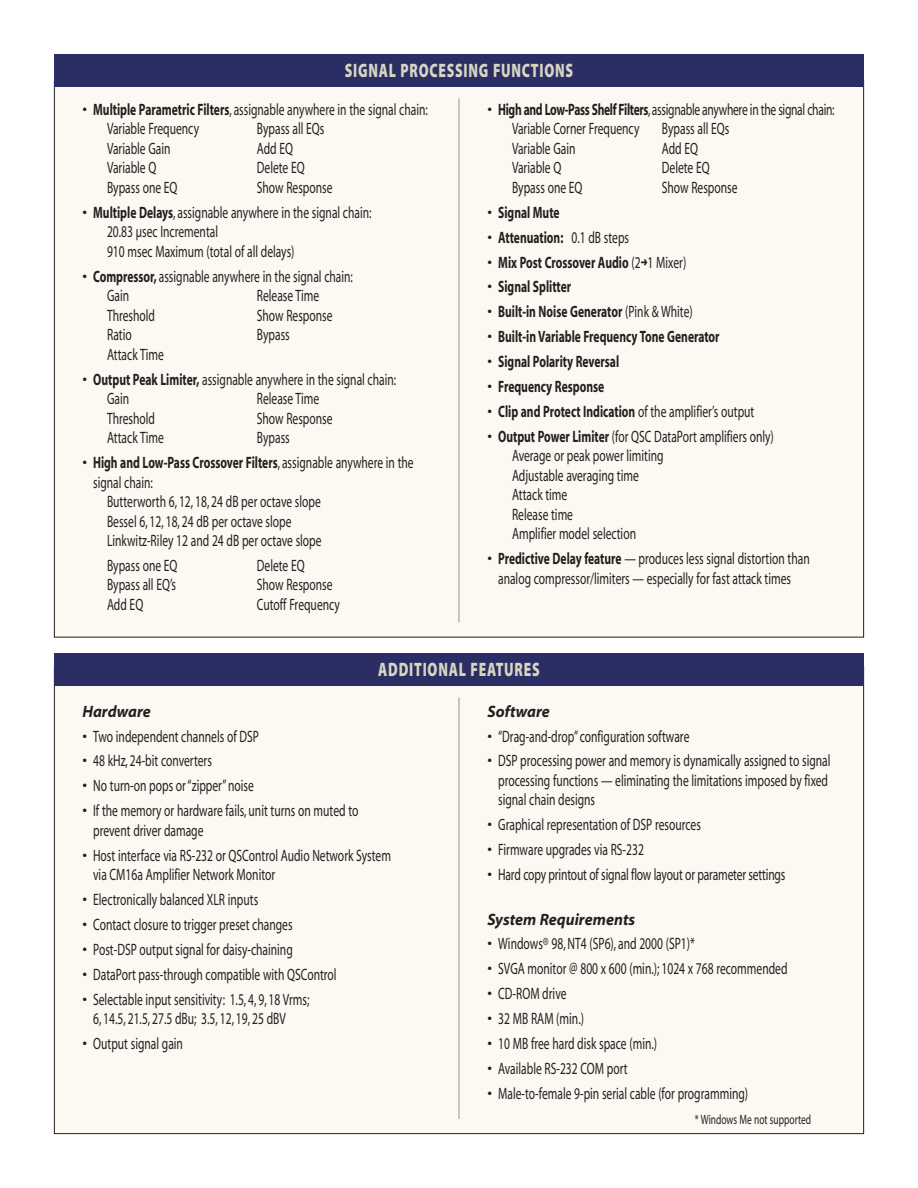
<style>
.page{position:relative;width:918px;height:1188px;background:#fff}
.page>*{position:absolute;margin:0;border:0;box-sizing:border-box;transform-origin:0 0}
.t1{font:19.5px "Myriad MM 830 600";letter-spacing:.055em;color:#d8d5c2;scale:.7 1}
.t2{font:16.5px/19.5px "Myriad MM 400 600";color:#231f20}
.t3{font:16.5px/19.5px "Myriad MM 400 600";color:#231f20;scale:.7 1}
.t4{font:16.5px "Myriad MM 700 600";color:#231f20;scale:.7 1}
.t5{font:16.5px/19.5px "Myriad MM 400 600";letter-spacing:-.025em;color:#231f20}
.t6{font:16.5px "Myriad MM It 700 700";color:#231f20;scale:.9 1}
.t7{font:13.5px "Myriad MM 400 600";color:#231f20;scale:.7 1}
.s1{font-family:"Myriad MM 700 600"}
.s2{font-family:"Myriad MM 400 600"}
</style>
<div class="page">
<div style="left:54px;top:666px;width:810px;height:468px;background:#fcf8f2"></div>
<hr style="left:459px;top:698px;width:1px;height:421px;background:#939598">
<div style="left:54px;top:653px;width:810px;height:33px;background:#2a2e64"></div>
<div style="left:54px;top:81px;width:810px;height:556px;background:#fcf8f2"></div>
<hr style="left:459px;top:98px;width:1px;height:524px;background:#939598">
<div style="left:54px;top:54px;width:810px;height:33px;background:#2a2e64"></div>
<p class="t1" style="left:345px;top:63px;width:328px">SIGNAL PROCESSING FUNCTIONS</p>
<p class="t2" style="left:107px;top:101px;width:322px;text-indent:-25px">• <span class="s1">Multiple Parametric Filters</span>, assignable anywhere in the signal chain:<br>Variable Frequency</p>
<p class="t3" style="left:257px;top:120px;width:98px">Bypass all EQs</p>
<p class="t3" style="left:107px;top:140px;width:92px">Variable Gain</p>
<p class="t3" style="left:257px;top:140px;width:53px">Add EQ</p>
<p class="t3" style="left:107px;top:159px;width:72px">Variable Q</p>
<p class="t3" style="left:257px;top:159px;width:70px">Delete EQ</p>
<p class="t3" style="left:107px;top:179px;width:102px">Bypass one EQ</p>
<p class="t3" style="left:257px;top:179px;width:110px">Show Response</p>
<p class="t2" style="left:107px;top:204px;width:266px;text-indent:-25px">• <span class="s1">Multiple Delays</span>, assignable anywhere in the signal chain:<br>20.83 µsec Incremental<br>910 msec Maximum (total of all delays)</p>
<p class="t2" style="left:107px;top:268px;width:247px;text-indent:-25px">• <span class="s1">Compressor,</span> assignable anywhere in the signal chain:<br>Gain</p>
<p class="t3" style="left:257px;top:287px;width:91px">Release Time</p>
<p class="t3" style="left:107px;top:307px;width:70px">Threshold</p>
<p class="t3" style="left:257px;top:307px;width:110px">Show Response</p>
<p class="t3" style="left:107px;top:326px;width:37px">Ratio</p>
<p class="t3" style="left:257px;top:326px;width:49px">Bypass</p>
<p class="t3" style="left:107px;top:346px;width:83px">Attack Time</p>
<p class="t2" style="left:107px;top:370px;width:291px;text-indent:-25px">• <span class="s1">Output Peak Limiter,</span> assignable anywhere in the signal chain:<br>Gain</p>
<p class="t3" style="left:257px;top:390px;width:91px">Release Time</p>
<p class="t3" style="left:107px;top:409px;width:70px">Threshold</p>
<p class="t3" style="left:257px;top:409px;width:110px">Show Response</p>
<p class="t3" style="left:107px;top:429px;width:83px">Attack Time</p>
<p class="t3" style="left:257px;top:429px;width:49px">Bypass</p>
<p class="t4" style="left:82px;top:456px;width:475px"><span class="s2">•</span> High and Low-Pass Crossover Filters<span class="s2">, assignable anywhere in the</span></p>
<p class="t3" style="left:107px;top:473px;width:308px;text-indent:-14px">signal chain:<br>Butterworth 6, 12, 18, 24 dB per octave slope Bessel 6, 12, 18, 24 dB per octave slope Linkwitz-Riley 12 and 24 dB per octave slope</p>
<p class="t3" style="left:107px;top:557px;width:102px">Bypass one EQ</p>
<p class="t3" style="left:257px;top:557px;width:70px">Delete EQ</p>
<p class="t3" style="left:107px;top:576px;width:100px">Bypass all EQ’s</p>
<p class="t3" style="left:257px;top:576px;width:110px">Show Response</p>
<p class="t3" style="left:107px;top:596px;width:53px">Add EQ</p>
<p class="t3" style="left:257px;top:596px;width:120px">Cutoff Frequency</p>
<p class="t5" style="left:512px;top:101px;width:324px;text-indent:-25px">• <span class="s1">High and Low-Pass Shelf Filters</span>,assignable anywhere in the signal chain:<br>Variable Corner Frequency</p>
<p class="t3" style="left:662px;top:120px;width:98px">Bypass all EQs</p>
<p class="t3" style="left:512px;top:140px;width:92px">Variable Gain</p>
<p class="t3" style="left:662px;top:140px;width:53px">Add EQ</p>
<p class="t3" style="left:512px;top:159px;width:72px">Variable Q</p>
<p class="t3" style="left:662px;top:159px;width:70px">Delete EQ</p>
<p class="t3" style="left:512px;top:179px;width:102px">Bypass one EQ</p>
<p class="t3" style="left:662px;top:179px;width:110px">Show Response</p>
<p class="t4" style="left:487px;top:206px;width:105px"><span class="s2">•</span> Signal Mute</p>
<p class="t4" style="left:487px;top:231px;width:204px"><span class="s2">•</span> Attenuation: <span class="s2">0.1 dB steps</span></p>
<p class="t4" style="left:487px;top:256px;width:286px"><span class="s2">•</span> Mix Post Crossover Audio <span class="s2">(2</span>➜<span class="s2">1 Mixer)</span></p>
<p class="t4" style="left:487px;top:281px;width:121px"><span class="s2">•</span> Signal Splitter</p>
<p class="t4" style="left:487px;top:306px;width:295px"><span class="s2">•</span> Built-in Noise Generator <span class="s2">(Pink &amp; White)</span></p>
<p class="t4" style="left:487px;top:330px;width:333px"><span class="s2">•</span> Built-in Variable Frequency Tone Generator</p>
<p class="t4" style="left:487px;top:355px;width:190px"><span class="s2">•</span> Signal Polarity Reversal</p>
<p class="t4" style="left:487px;top:380px;width:168px"><span class="s2">•</span> Frequency Response</p>
<p class="t4" style="left:487px;top:405px;width:383px"><span class="s2">•</span> Clip and Protect Indication <span class="s2">of the amplifier’s output</span></p>
<p class="t2" style="left:512px;top:428px;width:263px;text-indent:-25px">• <span class="s1">Output Power Limiter</span> (for QSC DataPort amplifiers only)<br>Average or peak power limiting<br>Adjustable averaging time<br>Attack time<br>Release time<br>Amplifier model selection</p>
<p class="t2" style="left:487px;top:550px;width:324px;text-align:center">• <span class="s1">Predictive Delay feature</span> — produces less signal distortion than analog compressor/limiters — especially for fast attack times</p>
<p class="t1" style="left:378px;top:662px;width:232px">ADDITIONAL FEATURES</p>
<p class="t6" style="left:82px;top:705px;width:78px">Hardware</p>
<p class="t2" style="left:82px;top:727px;width:178px">• Two independent channels of DSP</p>
<p class="t2" style="left:82px;top:752px;width:131px">• 48 kHz, 24-bit converters</p>
<p class="t2" style="left:82px;top:777px;width:173px">• No turn-on pops or “zipper” noise</p>
<p class="t2" style="left:93px;top:802px;width:267px;text-indent:-11px">• If the memory or hardware fails, unit turns on muted to prevent driver damage</p>
<p class="t2" style="left:93px;top:846px;width:299px;text-indent:-11px">• Host interface via RS-232 or QSControl Audio Network System via CM16a Amplifier Network Monitor</p>
<p class="t2" style="left:82px;top:891px;width:177px">• Electronically balanced XLR inputs</p>
<p class="t2" style="left:82px;top:916px;width:212px">• Contact closure to trigger preset changes</p>
<p class="t2" style="left:82px;top:941px;width:212px">• Post-DSP output signal for daisy-chaining</p>
<p class="t2" style="left:82px;top:966px;width:256px">• DataPort pass-through compatible with QSControl</p>
<p class="t2" style="left:93px;top:990px;width:218px;text-indent:-11px">• Selectable input sensitivity: 1.5, 4, 9, 18 Vrms;<br>6, 14.5, 21.5, 27.5 dBu; 3.5, 12, 19, 25 dBV</p>
<p class="t2" style="left:82px;top:1035px;width:102px">• Output signal gain</p>
<p class="t6" style="left:487px;top:705px;width:71px">Software</p>
<p class="t2" style="left:487px;top:727px;width:204px">• “Drag-and-drop” configuration software</p>
<p class="t2" style="left:498px;top:752px;width:334px;text-indent:-11px">• DSP processing power and memory is dynamically assigned to signal processing functions — eliminating the limitations imposed by fixed signal chain designs</p>
<p class="t2" style="left:487px;top:816px;width:215px">• Graphical representation of DSP resources</p>
<p class="t2" style="left:487px;top:841px;width:158px">• Firmware upgrades via RS-232</p>
<p class="t2" style="left:487px;top:866px;width:300px">• Hard copy printout of signal flow layout or parameter settings</p>
<p class="t6" style="left:487px;top:913px;width:166px">System Requirements</p>
<p class="t2" style="left:487px;top:935px;width:209px">• Windows® 98, NT4 (SP6), and 2000 (SP1)*</p>
<p class="t2" style="left:487px;top:960px;width:302px">• SVGA monitor @ 800 x 600 (min.); 1024 x 768 recommended</p>
<p class="t2" style="left:487px;top:985px;width:81px">• CD-ROM drive</p>
<p class="t2" style="left:487px;top:1010px;width:98px">• 32 MB RAM (min.)</p>
<p class="t2" style="left:487px;top:1035px;width:171px">• 10 MB free hard disk space (min.)</p>
<p class="t2" style="left:487px;top:1060px;width:142px">• Available RS-232 COM port</p>
<p class="t2" style="left:487px;top:1085px;width:262px">• Male-to-female 9-pin serial cable (for programming)</p>
<p class="t7" style="left:695px;top:1114px;width:168px">* Windows Me not supported</p>
</div>
